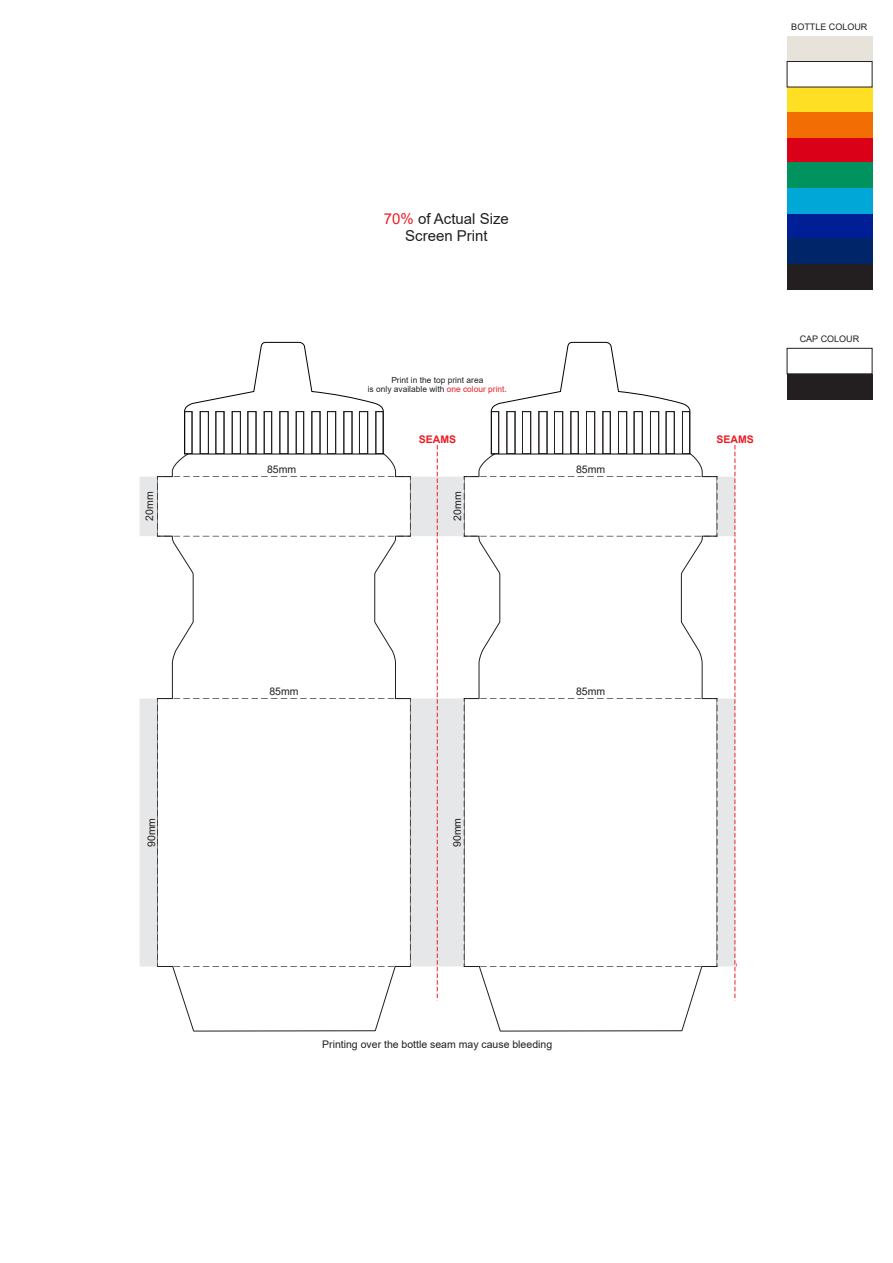
<style>
.page{position:relative;width:893px;height:1263px;background:#fff}
.page>*{position:absolute;margin:0;border:0;box-sizing:border-box;transform-origin:0 0}
.t1{font:15px/16.8px "Arial";color:#231f20;text-align:center}
.t2{font:10.5px "Arial";color:#231f20}
.t3{font:700 10.5px "Arial";color:#ed1c24}
.t4{font:9px "Arial";color:#231f20}
.t5{font:8.4px/9.4px "Arial";color:#231f20;text-align:center}
.s1{color:#ed1c24}
</style>
<div class="page">
<svg style="left:184px;top:342px;width:200px;height:113px"></svg>
<svg style="left:491px;top:342px;width:200px;height:113px"></svg>
<svg style="left:140px;top:477px;width:595px;height:489px"></svg>
<svg style="left:437px;top:445px;width:1px;height:553px"></svg>
<svg style="left:735px;top:445px;width:2px;height:553px"></svg>
<svg style="left:157px;top:476px;width:254px;height:60px"></svg>
<svg style="left:464px;top:476px;width:253px;height:60px"></svg>
<svg style="left:157px;top:698px;width:254px;height:269px"></svg>
<svg style="left:464px;top:698px;width:253px;height:269px"></svg>
<div style="left:787px;top:36px;width:85px;height:26px;background:#e7e3da"></div>
<div style="left:787px;top:213px;width:85px;height:26px;background:#001f96"></div>
<div style="left:787px;top:239px;width:85px;height:25px;background:#002568"></div>
<div style="left:787px;top:264px;width:85px;height:26px;background:#231f20"></div>
<div style="left:787px;top:137px;width:85px;height:26px;background:#da0017"></div>
<div style="left:787px;top:188px;width:85px;height:25px;background:#00a7d7"></div>
<div style="left:787px;top:163px;width:85px;height:25px;background:#00935f"></div>
<div style="left:787px;top:87px;width:85px;height:25px;background:#ffdf24"></div>
<div style="left:787px;top:112px;width:85px;height:25px;background:#f26d03"></div>
<div style="left:787px;top:61px;width:85px;height:26px;background:#fff;border:1px solid #231f20"></div>
<div style="left:787px;top:348px;width:85px;height:26px;background:#fff;border:1px solid #231f20"></div>
<div style="left:787px;top:374px;width:85px;height:25px;background:#231f20"></div>
<p class="t4" style="left:791px;top:20px;width:78px">BOTTLE COLOUR</p>
<p class="t2" style="left:142px;top:521px;width:31px;rotate:-90deg">20mm</p>
<h1 class="t1" style="left:384px;top:210px;width:127px"><span class="s1">70%</span> of Actual Size<br>Screen Print</h1>
<p class="t5" style="left:368px;top:375px;width:141px">Print in the top print area<br>is only available with <span class="s1">one colour print</span>.</p>
<p class="t3" style="left:419px;top:432px;width:39px">SEAMS</p>
<p class="t3" style="left:717px;top:432px;width:39px">SEAMS</p>
<p class="t2" style="left:267px;top:462px;width:31px">85mm</p>
<p class="t2" style="left:576px;top:462px;width:31px">85mm</p>
<p class="t2" style="left:450px;top:521px;width:31px;rotate:-90deg">20mm</p>
<p class="t4" style="left:800px;top:333px;width:61px">CAP COLOUR</p>
<p class="t2" style="left:269px;top:684px;width:31px">85mm</p>
<p class="t2" style="left:576px;top:684px;width:31px">85mm</p>
<p class="t2" style="left:144px;top:847px;width:31px;rotate:-90deg">90mm</p>
<p class="t2" style="left:450px;top:847px;width:31px;rotate:-90deg">90mm</p>
<p class="t2" style="left:322px;top:1037px;width:231px">Printing over the bottle seam may cause bleeding</p>
</div>
